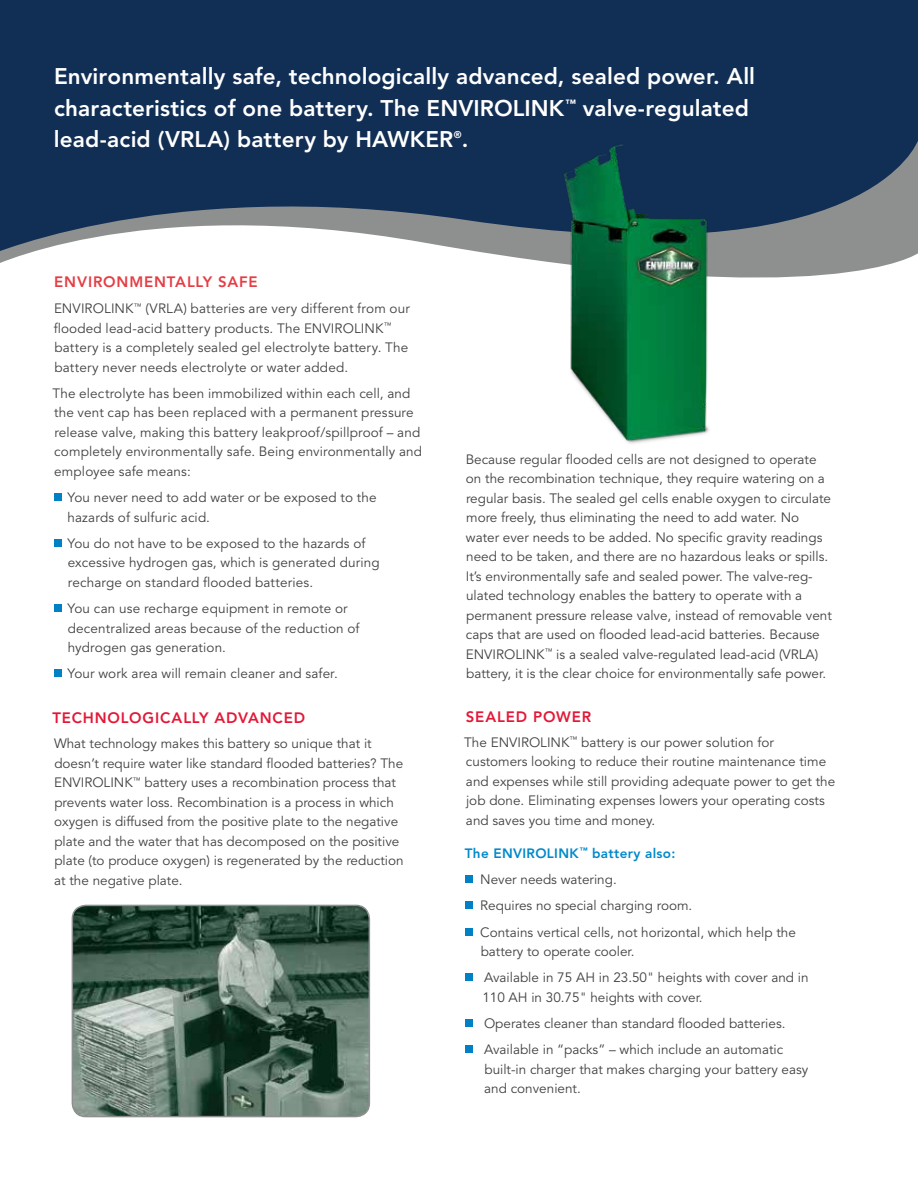
<style>
.page{position:relative;width:918px;height:1188px;background:#fff}
.page>*{position:absolute;margin:0;border:0;box-sizing:border-box;transform-origin:0 0}
.t1{font:800 22.5px/31.5px "Avenir";letter-spacing:.005em;color:#fff}
.t2{font:800 15px "Avenir";letter-spacing:.055em;color:#e31837}
.t3{font:800 15px "Avenir";letter-spacing:.055em;color:#e53d44}
.t4{font:13.5px/19.5px "Avenir";color:#414042}
.t5{font:800 9.75px "Avenir";color:#fff}
.s1{font-weight:800;color:#0089cb}
</style>
<div class="page">
<svg style="left:0;top:0;width:918px;height:278px;background:#344c6a"></svg>
<div style="left:466px;top:875px;width:7px;height:8px;background:#0081c6"></div>
<div style="left:466px;top:902px;width:7px;height:7px;background:#0081c6"></div>
<div style="left:466px;top:928px;width:7px;height:7px;background:#0081c6"></div>
<div style="left:466px;top:974px;width:7px;height:7px;background:#0081c6"></div>
<div style="left:466px;top:1019px;width:7px;height:8px;background:#0081c6"></div>
<div style="left:466px;top:1046px;width:7px;height:7px;background:#0081c6"></div>
<div style="left:54px;top:276px;width:371px;height:619px;background:#fff"></div>
<div style="left:54px;top:493px;width:7px;height:8px;background:#0081c6"></div>
<div style="left:54px;top:539px;width:7px;height:7px;background:#0081c6"></div>
<div style="left:54px;top:604px;width:7px;height:8px;background:#0081c6"></div>
<div style="left:54px;top:670px;width:7px;height:7px;background:#0081c6"></div>
<img style="left:538px;top:134px;width:204px;height:310px">
<img style="left:72px;top:905px;width:297px;height:212px">
<div style="left:72px;top:905px;width:298px;height:212px;border:2px solid #8e9090;border-radius:14px"></div>
<h1 class="t1" style="left:54px;top:61px;width:703px">Environmentally safe, technologically advanced, sealed power. All characteristics of one battery. The ENVIROLINK<sup>™</sup> valve-regulated lead-acid (VRLA) battery by HAWKER .</h1>
<p class="t5" style="left:454px;top:129px;width:9px">®</p>
<p class="t3" style="left:54px;top:273px;width:205px">ENVIRONMENTALLY SAFE</p>
<p class="t4" style="left:54px;top:299px;width:358px">ENVIROLINK<sup>™</sup> (VRLA) batteries are very different from our flooded lead-acid battery products. The ENVIROLINK<sup>™ </sup>battery is a completely sealed gel electrolyte battery. The battery never needs electrolyte or water added.</p>
<p class="t4" style="left:52px;top:384px;width:371px">The electrolyte has been immobilized within each cell, and the vent cap has been replaced with a permanent pressure release valve, making this battery leakproof/spillproof – and completely environmentally safe. Being environmentally and employee safe means:</p>
<p class="t4" style="left:68px;top:488px;width:311px">You never need to add water or be exposed to the hazards of sulfuric acid.</p>
<p class="t4" style="left:67px;top:534px;width:314px">You do not have to be exposed to the hazards of excessive hydrogen gas, which is generated during recharge on standard flooded batteries.</p>
<p class="t4" style="left:68px;top:599px;width:294px">You can use recharge equipment in remote or decentralized areas because of the reduction of hydrogen gas generation.</p>
<p class="t4" style="left:68px;top:664px;width:272px">Your work area will remain cleaner and safer.</p>
<p class="t2" style="left:52px;top:709px;width:254px">TECHNOLOGICALLY ADVANCED</p>
<p class="t4" style="left:54px;top:734px;width:351px">What technology makes this battery so unique that it doesn’t require water like standard flooded batteries? The ENVIROLINK<sup>™</sup> battery uses a recombination process that prevents water loss. Recombination is a process in which oxygen is diffused from the positive plate to the negative plate and the water that has decomposed on the positive plate (to produce oxygen) is regenerated by the reduction at the negative plate.</p>
<p class="t4" style="left:466px;top:450px;width:368px">Because regular flooded cells are not designed to operate on the recombination technique, they require watering on a regular basis. The sealed gel cells enable oxygen to circulate more freely, thus eliminating the need to add water. No water ever needs to be added. No specific gravity readings need to be taken, and there are no hazardous leaks or spills.<br>It’s environmentally safe and sealed power. The valve-reg&shy;ulated technology enables the battery to operate with a permanent pressure release valve, instead of removable vent caps that are used on flooded lead-acid batteries. Because ENVIROLINK<sup>™</sup> is a sealed valve-regulated lead-acid (VRLA) battery, it is the clear choice for environmentally safe power.</p>
<p class="t2" style="left:466px;top:708px;width:127px">SEALED POWER</p>
<p class="t4" style="left:464px;top:733px;width:373px">The ENVIROLINK<sup>™</sup> battery is our power solution for customers looking to reduce their routine maintenance time and expenses while still providing adequate power to get the job done. Eliminating expenses lowers your operating costs and saves you time and money.</p>
<p class="t4" style="left:480px;top:840px;width:317px;line-height:26.2px;text-indent:-15px"><span class="s1">The ENVIROLINK</span><sup>™</sup> <span class="s1">battery also:<br></span>Never needs watering.<br>Requires no special charging room.<br>Contains vertical cells, not horizontal, which help the</p>
<p class="t4" style="left:481px;top:939px;width:329px;line-height:26.2px">battery to operate cooler.<br>Available in 75 AH in 23.50" heights with cover and in</p>
<p class="t4" style="left:482px;top:985px;width:305px;line-height:26.2px">110 AH in 30.75" heights with cover.<br>Operates cleaner than standard flooded batteries.<br>Available in “packs” – which include an automatic</p>
<p class="t4" style="left:484px;top:1060px;width:326px">built-in charger that makes charging your battery easy and convenient.</p>
</div>
